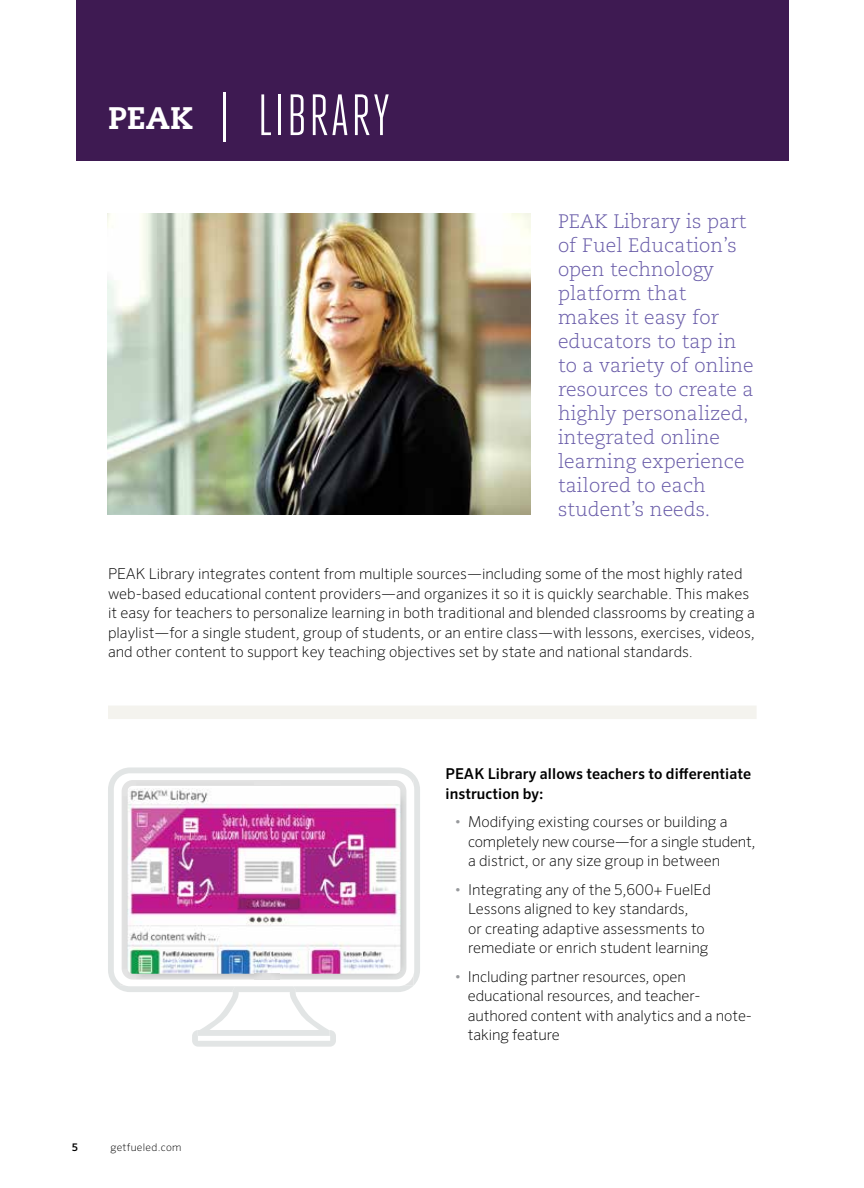
<style>
.page{position:relative;width:864px;height:1188px;background:#fff}
.page>*{position:absolute;margin:0;border:0;box-sizing:border-box;transform-origin:0 0}
.t1{font:58.05px "Heroic Condensed";letter-spacing:.035em;color:#fff}
.t2{font:300 19.5px/24px "Caecilia";letter-spacing:.005em;color:#685ba8}
.t3{font:200 15px/19.5px "Sero OT";color:#000}
.t4{font:500 15px/19.5px "Sero OT";letter-spacing:.005em;color:#000}
.t5{font:200 10.5px "Sero OT";letter-spacing:.03em;color:#000}
.t6{font:500 10.5px "Sero OT";color:#000}
.s1{font-family:"Caecilia";font-weight:800;font-size:31.05px}
.s2{color:#97999c}
</style>
<div class="page">
<div style="left:108px;top:706px;width:649px;height:13px;background:#f4f3ee"></div>
<div style="left:76px;top:0;width:712px;height:160px;background:#3e1a52"></div>
<img style="left:107px;top:213px;width:423px;height:302px">
<svg style="left:108px;top:767px;width:312px;height:225px;fill:#e7e9e9"></svg>
<svg style="left:192px;top:986px;width:144px;height:61px"></svg>
<img style="left:254px;top:789px;width:25px;height:185px">
<img style="left:279px;top:780px;width:135px;height:205px">
<img style="left:120px;top:780px;width:134px;height:205px">
<img style="left:254px;top:780px;width:25px;height:6px">
<img style="left:254px;top:974px;width:25px;height:6px">
<h1 class="t1" style="left:108px;top:83px;width:284px"><span class="s1">PEAK</span> | LIBRARY</h1>
<p class="t2" style="left:558px;top:209px;width:197px">PEAK Library is part of Fuel Education’s open technology platform that<br>makes it easy for educators to tap in to a variety of online resources to create a highly personalized, integrated online learning experience tailored to each student’s needs.</p>
<p class="t3" style="left:108px;top:564px;width:648px">PEAK Library integrates content from multiple sources—including some of the most highly rated web-based educational content providers—and organizes it so it is quickly searchable. This makes it easy for teachers to personalize learning in both traditional and blended classrooms by creating a playlist—for a single student, group of students, or an entire class—with lessons, exercises, videos, and other content to support key teaching objectives set by state and national standards.</p>
<p class="t6" style="left:72px;top:1141px;width:7px">5</p>
<p class="t5" style="left:110px;top:1141px;width:73px">getfueled.com</p>
<p class="t4" style="left:446px;top:764px;width:307px">PEAK Library allows teachers to differentiate instruction by:</p>
<p class="t3" style="left:468px;top:812px;width:289px;text-indent:-14px"><span class="s2">•</span> Modifying existing courses or building a completely new course—for a single student, a district, or any size group in between</p>
<p class="t3" style="left:468px;top:880px;width:244px;text-indent:-14px"><span class="s2">•</span> Integrating any of the 5,600+ FuelEd Lessons aligned to key standards,<br>or creating adaptive assessments to remediate or enrich student learning</p>
<p class="t3" style="left:468px;top:967px;width:286px;text-indent:-13px"><span class="s2">•</span> Including partner resources, open educational resources, and teacher&shy;authored content with analytics and a note&shy;taking feature</p>
</div>
